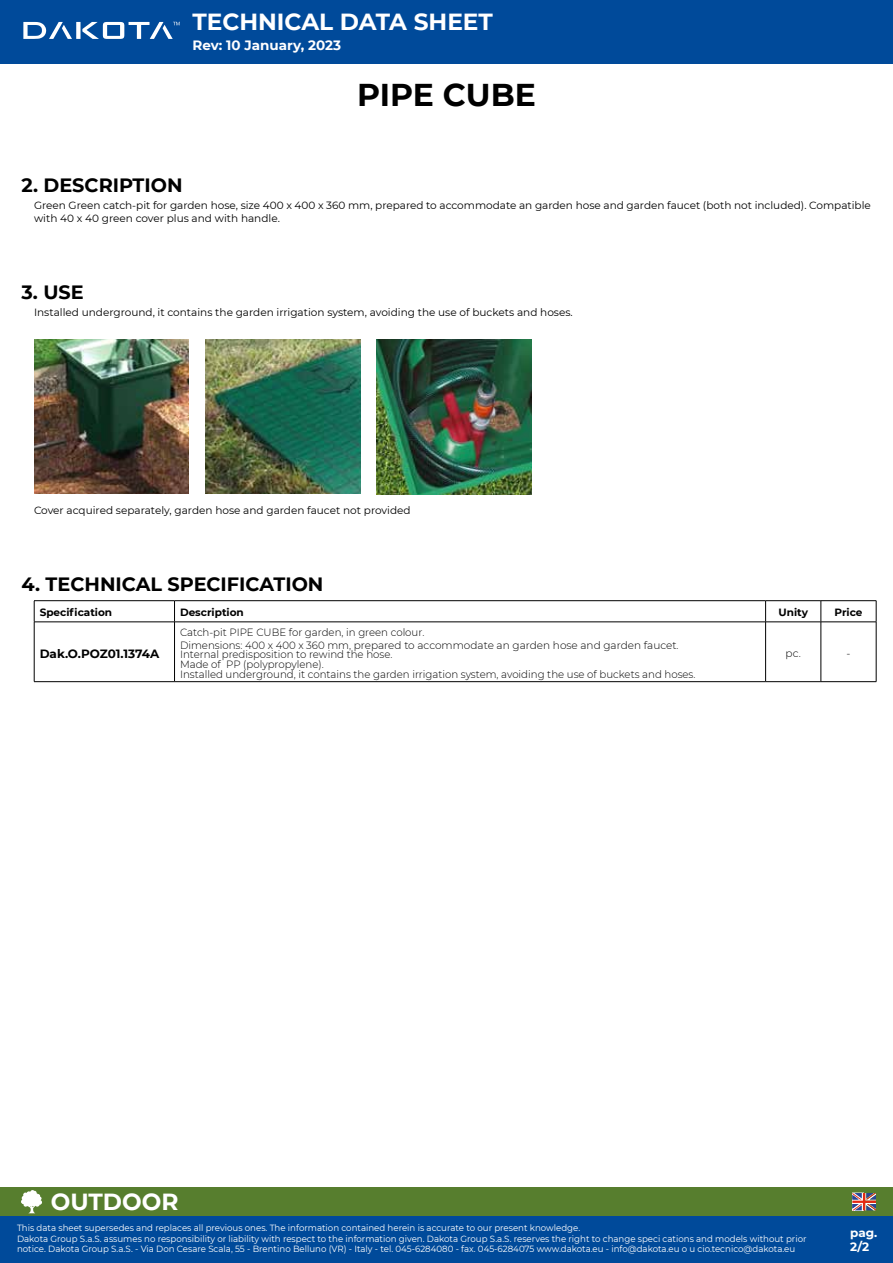
<style>
.page{position:relative;width:893px;height:1263px;background:#fff}
.page>*{position:absolute;margin:0;border:0;box-sizing:border-box;transform-origin:0 0}
.t1{font:700 31.5px "Montserrat";letter-spacing:-.005em;color:#000}
.t2{font:700 23.25px "Montserrat";color:#fff}
.t3{font:700 19.2px "Montserrat";color:#000}
.t4{font:700 13.5px "Montserrat";color:#fff}
.t5{font:700 12px "Montserrat";letter-spacing:-.005em;color:#000}
.t6{font:700 12px/14.4px "Montserrat";color:#fff}
.t7{font:10.5px/12.6px "Montserrat";color:#000}
.t8{font:300 10.5px/9.8px "Montserrat";color:#000}
.t9{font:700 10.5px "Montserrat";color:#000}
.t10{font:9px/10.5px "Montserrat";color:#fff;scale:.96 1}
</style>
<div class="page">
<div style="left:0;top:1187px;width:893px;height:29px;background:#577e2e"></div>
<svg style="left:21px;top:1190px;width:21px;height:23px"></svg>
<div style="left:0;top:0;width:893px;height:64px;background:#004a9a"></div>
<div style="left:0;top:1216px;width:893px;height:47px;background:#004a9a"></div>
<svg style="left:852px;top:1193px;width:24px;height:17px"></svg>
<div style="left:76px;top:22px;width:5px;height:17px;background:#fff"></div>
<svg style="left:23px;top:22px;width:49px;height:17px"></svg>
<svg style="left:82px;top:22px;width:98px;height:17px"></svg>
<hr style="left:34px;top:622px;width:1px;height:59px;background:#000">
<hr style="left:174px;top:622px;width:1px;height:59px;background:#000">
<hr style="left:765px;top:622px;width:1px;height:59px;background:#000">
<hr style="left:821px;top:622px;width:1px;height:59px;background:#000">
<hr style="left:876px;top:622px;width:1px;height:59px;background:#000">
<hr style="left:34px;top:681px;width:141px;height:1px;background:#000">
<hr style="left:175px;top:681px;width:591px;height:1px;background:#000">
<hr style="left:766px;top:681px;width:55px;height:1px;background:#000">
<hr style="left:821px;top:681px;width:55px;height:1px;background:#000">
<hr style="left:34px;top:600px;width:141px;height:1px;background:#000">
<svg style="left:34px;top:601px;width:1px;height:21px"></svg>
<hr style="left:175px;top:600px;width:591px;height:1px;background:#000">
<svg style="left:174px;top:601px;width:1px;height:21px"></svg>
<hr style="left:766px;top:600px;width:55px;height:1px;background:#000">
<svg style="left:765px;top:601px;width:1px;height:21px"></svg>
<hr style="left:821px;top:600px;width:55px;height:1px;background:#000">
<svg style="left:821px;top:601px;width:1px;height:21px"></svg>
<svg style="left:876px;top:601px;width:1px;height:21px"></svg>
<hr style="left:34px;top:622px;width:141px;height:1px;background:#000">
<hr style="left:175px;top:622px;width:591px;height:1px;background:#000">
<hr style="left:766px;top:622px;width:55px;height:1px;background:#000">
<hr style="left:821px;top:622px;width:55px;height:1px;background:#000">
<img style="left:34px;top:339px;width:155px;height:155px">
<img style="left:376px;top:340px;width:155px;height:154px">
<img style="left:205px;top:339px;width:155px;height:155px">
<h2 class="t2" style="left:192px;top:5px;width:302px">TECHNICAL DATA SHEET</h2>
<h3 class="t4" style="left:192px;top:35px;width:150px">Rev: 10 January, 2023</h3>
<h1 class="t1" style="left:357px;top:72px;width:180px">PIPE CUBE</h1>
<h3 class="t3" style="left:21px;top:171px;width:163px">2. DESCRIPTION</h3>
<p class="t7" style="left:34px;top:199px;width:838px">Green Green catch-pit for garden hose, size 400 x 400 x 360 mm, prepared to accommodate an garden hose and garden faucet (both not included). Compatible with 40 x 40 green cover plus and with handle.</p>
<h3 class="t3" style="left:21px;top:278px;width:64px">3. USE</h3>
<p class="t7" style="left:34px;top:306px;width:540px">Installed underground, it contains the garden irrigation system, avoiding the use of buckets and hoses.</p>
<p class="t7" style="left:34px;top:503px;width:378px">Cover acquired separately, garden hose and garden faucet not provided</p>
<h3 class="t3" style="left:21px;top:570px;width:303px">4. TECHNICAL SPECIFICATION</h3>
<p class="t9" style="left:40px;top:605px;width:74px">Specification</p>
<p class="t9" style="left:180px;top:605px;width:65px">Description</p>
<p class="t9" style="left:778px;top:605px;width:31px">Unity</p>
<p class="t9" style="left:834px;top:605px;width:29px">Price</p>
<h3 class="t5" style="left:40px;top:645px;width:121px">Dak.O.POZ01.1374A</h3>
<p class="t8" style="left:180px;top:625px;width:500px;line-height:12.6px">Catch-pit PIPE CUBE for garden, in green colour.<br>Dimensions: 400 x 400 x 360 mm, prepared to accommodate an garden hose and garden faucet.</p>
<p class="t8" style="left:180px;top:649px;width:517px">Internal predisposition to rewind the hose.<br>Made of PP (polypropylene).<br>Installed underground, it contains the garden irrigation system, avoiding the use of buckets and hoses.</p>
<p class="t8" style="left:786px;top:648px;width:17px">pc.</p>
<p class="t8" style="left:846px;top:648px;width:6px">-</p>
<h2 class="t2" style="left:51px;top:1184px;width:129px">OUTDOOR</h2>
<p class="t10" style="left:17px;top:1222px;width:824px">This data sheet supersedes and replaces all previous ones. The information contained herein is accurate to our present knowledge.<br>Dakota Group S.a.S. assumes no responsibility or liability with respect to the information given. Dakota Group S.a.S. reserves the right to change speci cations and models without prior notice. Dakota Group S.a.S. - Via Don Cesare Scala, 55 - Brentino Belluno (VR) - Italy - tel. 045-6284080 - fax. 045-6284075 www.dakota.eu - info@dakota.eu o u cio.tecnico@dakota.eu</p>
<h3 class="t6" style="left:850px;top:1225px;width:29px">pag.<br>2/2</h3>
</div>
